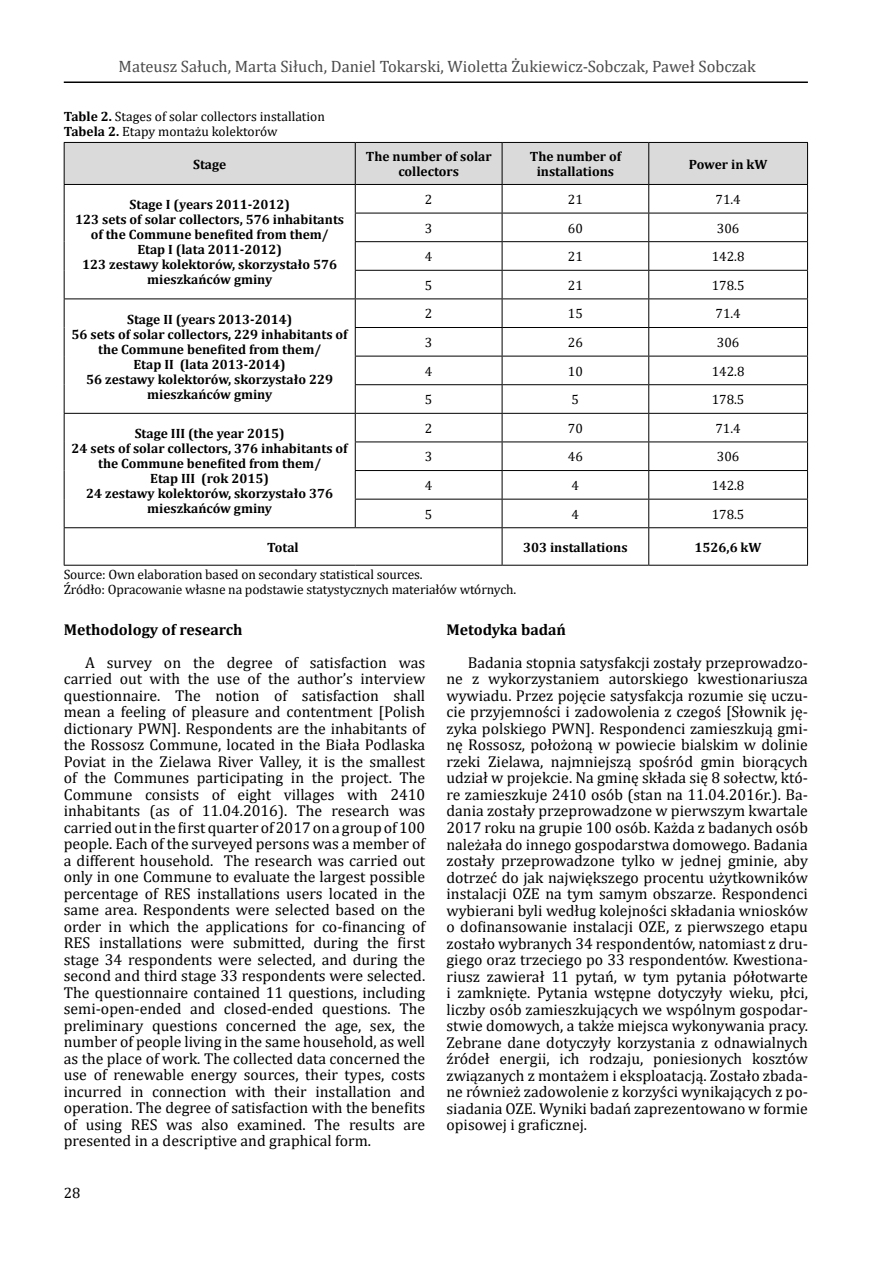
<style>
.page{position:relative;width:893px;height:1263px;background:#fff}
.page>*{position:absolute;margin:0;border:0;box-sizing:border-box;transform-origin:0 0}
.t1{font:16.5px "Cambria";color:#4a4a4a}
.t2{font:15.75px/16.5px "Cambria";color:#000;text-align:justify}
.t3{font:700 15.75px "Cambria";color:#000}
.t4{font:15px "Cambria";color:#000}
.t5{font:700 13.5px/15px "Cambria";color:#000;text-align:center}
.t6{font:13.5px/15px "Cambria";letter-spacing:-.01em;color:#000}
.s1{font-weight:700}
</style>
<div class="page">
<hr style="left:64px;top:81px;width:744px;height:2px;background:#000">
<svg style="left:64px;top:142px;width:744px;height:385px"></svg>
<hr style="left:64px;top:527px;width:291px;height:1px;background:#000">
<hr style="left:64px;top:528px;width:1px;height:37px;background:#000">
<hr style="left:355px;top:527px;width:147px;height:1px;background:#000">
<hr style="left:502px;top:527px;width:147px;height:1px;background:#000">
<hr style="left:502px;top:528px;width:1px;height:37px;background:#000">
<hr style="left:649px;top:527px;width:159px;height:1px;background:#000">
<hr style="left:648px;top:528px;width:1px;height:37px;background:#000">
<hr style="left:807px;top:528px;width:1px;height:37px;background:#000">
<hr style="left:64px;top:565px;width:291px;height:1px;background:#000">
<hr style="left:355px;top:565px;width:147px;height:1px;background:#000">
<hr style="left:502px;top:565px;width:147px;height:1px;background:#000">
<hr style="left:649px;top:565px;width:159px;height:1px;background:#000">
<p class="t1" style="left:119px;top:57px;width:639px">Mateusz Sałuch, Marta Siłuch, Daniel Tokarski, Wioletta Żukiewicz-Sobczak, Paweł Sobczak</p>
<p class="t6" style="left:64px;top:109px;width:263px"><span class="s1">Table 2.</span> Stages of solar collectors installation<br><span class="s1">Tabela 2.</span> Etapy montażu kolektorów</p>
<p class="t5" style="left:193px;top:156px;width:35px">Stage</p>
<p class="t5" style="left:366px;top:149px;width:127px">The number of solar collectors</p>
<p class="t5" style="left:530px;top:149px;width:93px">The number of installations</p>
<p class="t5" style="left:689px;top:156px;width:80px">Power in kW</p>
<p class="t5" style="left:75px;top:197px;width:270px">Stage I (years 2011-2012)<br>123 sets of solar collectors, 576 inhabitants of the Commune benefited from them/<br>Etap I (lata 2011-2012)<br>123 zestawy kolektorów, skorzystało 576 mieszkańców gminy</p>
<p class="t6" style="left:425px;top:192px;width:9px">2</p>
<p class="t6" style="left:568px;top:192px;width:16px">21</p>
<p class="t6" style="left:715px;top:192px;width:27px">71.4</p>
<p class="t6" style="left:425px;top:220px;width:9px">3</p>
<p class="t6" style="left:568px;top:220px;width:16px">60</p>
<p class="t6" style="left:717px;top:220px;width:24px">306</p>
<p class="t6" style="left:425px;top:249px;width:9px">4</p>
<p class="t6" style="left:568px;top:249px;width:16px">21</p>
<p class="t6" style="left:712px;top:249px;width:34px">142.8</p>
<p class="t6" style="left:425px;top:278px;width:9px">5</p>
<p class="t6" style="left:568px;top:278px;width:16px">21</p>
<p class="t6" style="left:712px;top:278px;width:34px">178.5</p>
<p class="t5" style="left:72px;top:311px;width:277px">Stage II (years 2013-2014)<br>56 sets of solar collectors, 229 inhabitants of the Commune benefited from them/<br>Etap II (lata 2013-2014)<br>56 zestawy kolektorów, skorzystało 229 mieszkańców gminy</p>
<p class="t5" style="left:72px;top:426px;width:277px">Stage III (the year 2015)<br>24 sets of solar collectors, 376 inhabitants of the Commune benefited from them/<br>Etap III (rok 2015)<br>24 zestawy kolektorów, skorzystało 376 mieszkańców gminy</p>
<p class="t6" style="left:425px;top:306px;width:9px">2</p>
<p class="t6" style="left:568px;top:306px;width:16px">15</p>
<p class="t6" style="left:715px;top:306px;width:27px">71.4</p>
<p class="t6" style="left:425px;top:335px;width:9px">3</p>
<p class="t6" style="left:568px;top:335px;width:16px">26</p>
<p class="t6" style="left:717px;top:335px;width:24px">306</p>
<p class="t6" style="left:425px;top:363px;width:9px">4</p>
<p class="t6" style="left:568px;top:363px;width:16px">10</p>
<p class="t6" style="left:712px;top:363px;width:34px">142.8</p>
<p class="t6" style="left:425px;top:392px;width:9px">5</p>
<p class="t6" style="left:572px;top:392px;width:9px">5</p>
<p class="t6" style="left:712px;top:392px;width:34px">178.5</p>
<p class="t6" style="left:425px;top:421px;width:9px">2</p>
<p class="t6" style="left:568px;top:421px;width:16px">70</p>
<p class="t6" style="left:715px;top:421px;width:27px">71.4</p>
<p class="t6" style="left:425px;top:449px;width:9px">3</p>
<p class="t6" style="left:568px;top:449px;width:16px">46</p>
<p class="t6" style="left:717px;top:449px;width:24px">306</p>
<p class="t6" style="left:425px;top:478px;width:9px">4</p>
<p class="t6" style="left:572px;top:478px;width:9px">4</p>
<p class="t6" style="left:712px;top:478px;width:34px">142.8</p>
<p class="t6" style="left:425px;top:506px;width:9px">5</p>
<p class="t6" style="left:572px;top:506px;width:9px">4</p>
<p class="t6" style="left:712px;top:506px;width:34px">178.5</p>
<p class="t5" style="left:267px;top:539px;width:33px">Total</p>
<p class="t5" style="left:523px;top:539px;width:106px">303 installations</p>
<p class="t5" style="left:695px;top:539px;width:69px">1526,6 kW</p>
<p class="t6" style="left:64px;top:567px;width:454px">Source: Own elaboration based on secondary statistical sources.<br>Źródło: Opracowanie własne na podstawie statystycznych materiałów wtórnych.</p>
<p class="t3" style="left:64px;top:618px;width:180px">Methodology of research</p>
<p class="t2" style="left:64px;top:654px;width:363px;text-indent:21px">A survey on the degree of satisfaction was carried out with the use of the author’s interview questionnaire. The notion of satisfaction shall mean a feeling of pleasure and contentment [Polish dictionary PWN]. Respondents are the inhabitants of the Rossosz Commune, located in the Biała Podlaska Poviat in the Zielawa River Valley, it is the smallest of the Communes participating in the project. The Commune consists of eight villages with 2410 inhabitants (as of 11.04.2016). The research was carried out in the first quarter of 2017 on a group of 100 people. Each of the surveyed persons was a member of a different household. The research was carried out only in one Commune to evaluate the largest possible percentage of RES installations users located in the same area. Respondents were selected based on the order in which the applications for co-financing of RES installations were submitted, during the first stage 34 respondents were selected, and during the second and third stage 33 respondents were selected.<br>The questionnaire contained 11 questions, including semi-open-ended and closed-ended questions. The preliminary questions concerned the age, sex, the number of people living in the same household, as well as the place of work. The collected data concerned the use of renewable energy sources, their types, costs incurred in connection with their installation and operation. The degree of satisfaction with the benefits of using RES was also examined. The results are presented in a descriptive and graphical form.</p>
<p class="t4" style="left:64px;top:1184px;width:18px">28</p>
<p class="t3" style="left:446px;top:618px;width:121px">Metodyka badań</p>
<p class="t2" style="left:446px;top:654px;width:363px;text-indent:21px">Badania stopnia satysfakcji zostały przeprowadzo&shy;ne z wykorzystaniem autorskiego kwestionariusza wywiadu. Przez pojęcie satysfakcja rozumie się uczu&shy;cie przyjemności i zadowolenia z czegoś [Słownik ję&shy;zyka polskiego PWN]. Respondenci zamieszkują gmi&shy;nę Rossosz, położoną w powiecie bialskim w dolinie rzeki Zielawa, najmniejszą spośród gmin biorących udział w projekcie. Na gminę składa się 8 sołectw, któ&shy;re zamieszkuje 2410 osób (stan na 11.04.2016r.). Ba&shy;dania zostały przeprowadzone w pierwszym kwartale 2017 roku na grupie 100 osób. Każda z badanych osób należała do innego gospodarstwa domowego. Badania zostały przeprowadzone tylko w jednej gminie, aby dotrzeć do jak największego procentu użytkowników instalacji OZE na tym samym obszarze. Respondenci wybierani byli według kolejności składania wniosków o dofinansowanie instalacji OZE, z pierwszego etapu zostało wybranych 34 respondentów, natomiast z dru&shy;giego oraz trzeciego po 33 respondentów. Kwestiona&shy;riusz zawierał 11 pytań, w tym pytania półotwarte i zamknięte. Pytania wstępne dotyczyły wieku, płci, liczby osób zamieszkujących we wspólnym gospodar&shy;stwie domowych, a także miejsca wykonywania pracy.<br>Zebrane dane dotyczyły korzystania z odnawialnych źródeł energii, ich rodzaju, poniesionych kosztów związanych z montażem i eksploatacją. Zostało zbada&shy;ne również zadowolenie z korzyści wynikających z po&shy;siadania OZE. Wyniki badań zaprezentowano w formie opisowej i graficznej.</p>
</div>
